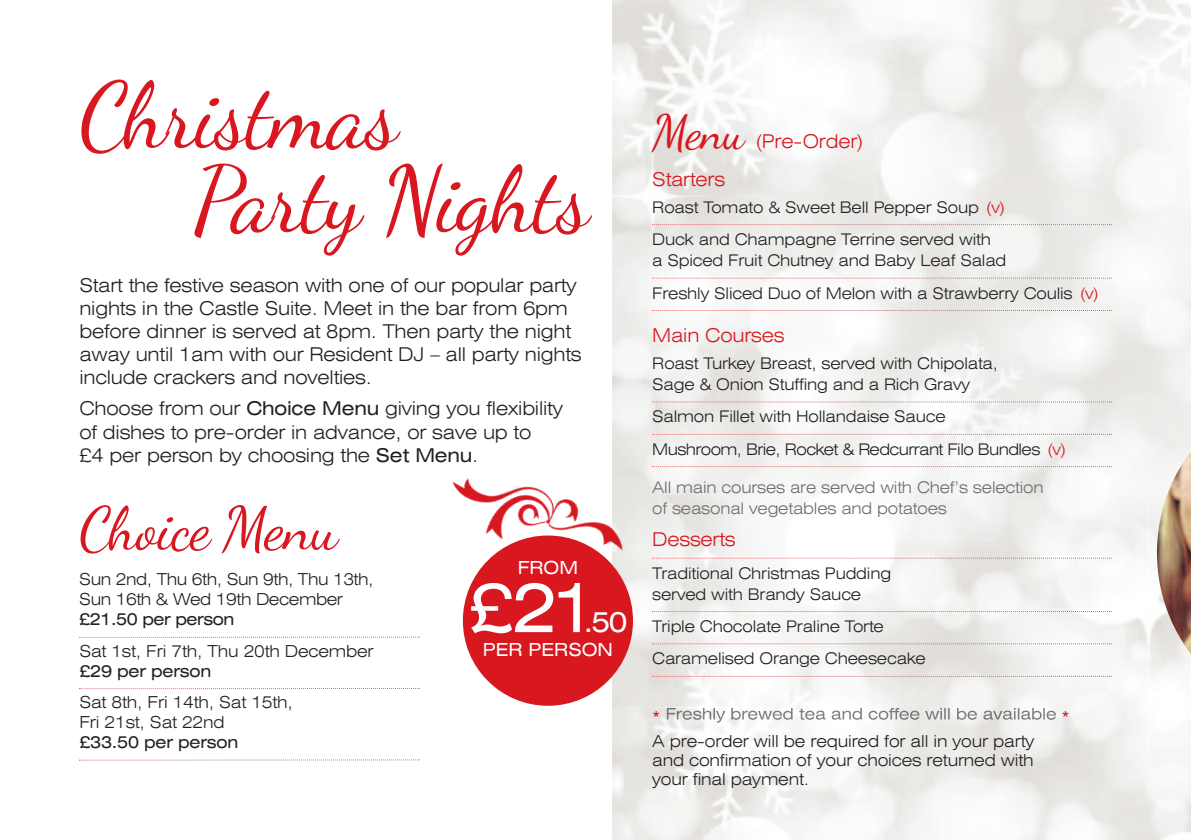
<style>
.page{position:relative;width:1191px;height:840px;background:#fff}
.page>*{position:absolute;margin:0;border:0;box-sizing:border-box;transform-origin:0 0}
.t1{font:92px/84px "Dancing Script";letter-spacing:-.02em;color:#d8171f}
.t2{font:expanded 68px "Swiss 721 BT";color:#fff}
.t3{font:60px "Dancing Script";letter-spacing:-.01em;color:#d8171f}
.t4{font:48px "Dancing Script";color:#d8171f}
.t5{font:expanded 28px "Swiss 721 BT";color:#fff}
.t6{font:300 expanded 19px/23px "Swiss 721 BT";letter-spacing:-.01em;color:#231f20}
.t7{font:300 expanded 19px "Swiss 721 BT";letter-spacing:-.01em;color:#d8171f}
.t8{font:expanded 18px "Swiss 721 BT";color:#fff}
.t9{font:300 expanded 16.6px/20px "Swiss 721 BT";letter-spacing:-.01em;color:#231f20}
.t10{font:expanded 16.6px "Swiss 721 BT";letter-spacing:-.01em;color:#231f20}
.t11{font:300 expanded 16.4px/19px "Swiss 721 BT";letter-spacing:-.01em;color:#231f20;text-align:justify}
.t12{font:300 expanded 16px/32.4px "Swiss 721 BT";letter-spacing:-.01em;color:#231f20}
.t13{font:300 expanded 16px/32.4px "Swiss 721 BT";letter-spacing:-.035em;color:#231f20}
.t14{font:300 expanded 16px/21px "Swiss 721 BT";letter-spacing:-.01em;color:#6c6d70}
.t15{font:expanded 16px "Swiss 721 BT";color:#d8171f}
.s1{font-weight:400}
.s2{color:#d8171f}
</style>
<div class="page">
<img style="left:612px;top:0;width:579px;height:839px">
<svg style="left:652px;top:224px;width:459px;height:1px"></svg>
<svg style="left:652px;top:277px;width:459px;height:1px"></svg>
<svg style="left:652px;top:310px;width:459px;height:1px"></svg>
<svg style="left:652px;top:401px;width:459px;height:1px"></svg>
<svg style="left:652px;top:433px;width:459px;height:1px"></svg>
<svg style="left:652px;top:466px;width:459px;height:1px"></svg>
<svg style="left:652px;top:557px;width:459px;height:1px"></svg>
<svg style="left:652px;top:610px;width:459px;height:1px"></svg>
<svg style="left:652px;top:643px;width:459px;height:1px"></svg>
<svg style="left:652px;top:675px;width:459px;height:1px"></svg>
<img style="left:667px;top:707px;width:155px;height:15px">
<div style="left:463px;top:535px;width:170px;height:170px;background:#d8171f;border-radius:50%"></div>
<img style="left:452px;top:473px;width:175px;height:80px">
<svg style="left:1157px;top:384px;width:34px;height:336px"></svg>
<img style="left:1157px;top:451px;width:34px;height:202px">
<svg style="left:79px;top:636px;width:340px;height:1px"></svg>
<svg style="left:79px;top:759px;width:341px;height:1px"></svg>
<h1 class="t1" style="left:193px;top:74px;width:398px;text-indent:-113px">Christmas<br>Party Nights</h1>
<p class="t6" style="left:79px;top:275px;width:504px">Start the festive season with one of our popular party nights in the Castle Suite. Meet in the bar from 6pm before dinner is served at 8pm. Then party the night away until 1am with our Resident DJ – all party nights include crackers and novelties.</p>
<p class="t6" style="left:79px;top:398px;width:485px">Choose from our <span class="s1">Choice Menu</span> giving you flexibility of dishes to pre-order in advance, or save up to<br>£4 per person by choosing the <span class="s1">Set Menu</span>.</p>
<h3 class="t3" style="left:79px;top:493px;width:260px">Choice Menu</h3>
<p class="t9" style="left:79px;top:570px;width:296px">Sun 2nd, Thu 6th, Sun 9th, Thu 13th,<br>Sun 16th &amp; Wed 19th December</p>
<p class="t10" style="left:79px;top:613px;width:156px">£21.50 per person</p>
<p class="t9" style="left:79px;top:642px;width:296px">Sat 1st, Fri 7th, Thu 20th December</p>
<p class="t10" style="left:79px;top:664px;width:133px">£29 per person</p>
<p class="t9" style="left:79px;top:693px;width:215px">Sat 8th, Fri 14th, Sat 15th,<br>Fri 21st, Sat 22nd</p>
<p class="t10" style="left:79px;top:735px;width:160px">£33.50 per person</p>
<p class="t8" style="left:518px;top:560px;width:62px">FROM</p>
<h2 class="t2" style="left:468px;top:582px;width:130px">£21</h2>
<h3 class="t5" style="left:583px;top:611px;width:45px">.50</h3>
<p class="t8" style="left:483px;top:642px;width:132px">PER PERSON</p>
<h3 class="t4" style="left:652px;top:104px;width:94px">Menu</h3>
<p class="t7" style="left:756px;top:134px;width:108px">(Pre-Order)</p>
<p class="t7" style="left:652px;top:172px;width:75px">Starters</p>
<p class="t12" style="left:652px;top:192px;width:354px">Roast Tomato &amp; Sweet Bell Pepper Soup <span class="s2">(v)<br></span>Duck and Champagne Terrine served with</p>
<p class="t12" style="left:652px;top:246px;width:448px">a Spiced Fruit Chutney and Baby Leaf Salad<br>Freshly Sliced Duo of Melon with a Strawberry Coulis <span class="s2">(v)</span></p>
<p class="t7" style="left:652px;top:328px;width:134px">Main Courses</p>
<p class="t12" style="left:652px;top:354px;width:347px;line-height:21px">Roast Turkey Breast, served with Chipolata,<br>Sage &amp; Onion Stuffing and a Rich Gravy</p>
<p class="t13" style="left:652px;top:402px;width:415px">Salmon Fillet with Hollandaise Sauce<br>Mushroom, Brie, Rocket &amp; Redcurrant Filo Bundles <span class="s2">(v)</span></p>
<p class="t14" style="left:652px;top:478px;width:393px">All main courses are served with Chef’s selection of seasonal vegetables and potatoes</p>
<p class="t7" style="left:652px;top:532px;width:85px">Desserts</p>
<p class="t12" style="left:652px;top:563px;width:240px;line-height:21px">Traditional Christmas Pudding served with Brandy Sauce</p>
<p class="t12" style="left:652px;top:611px;width:275px">Triple Chocolate Praline Torte<br>Caramelised Orange Cheesecake</p>
<p class="t15" style="left:652px;top:710px;width:10px">*</p>
<p class="t15" style="left:1061px;top:710px;width:10px">*</p>
<p class="t11" style="left:652px;top:732px;width:383px">A pre-order will be required for all in your party and confirmation of your choices returned with your final payment.</p>
</div>
